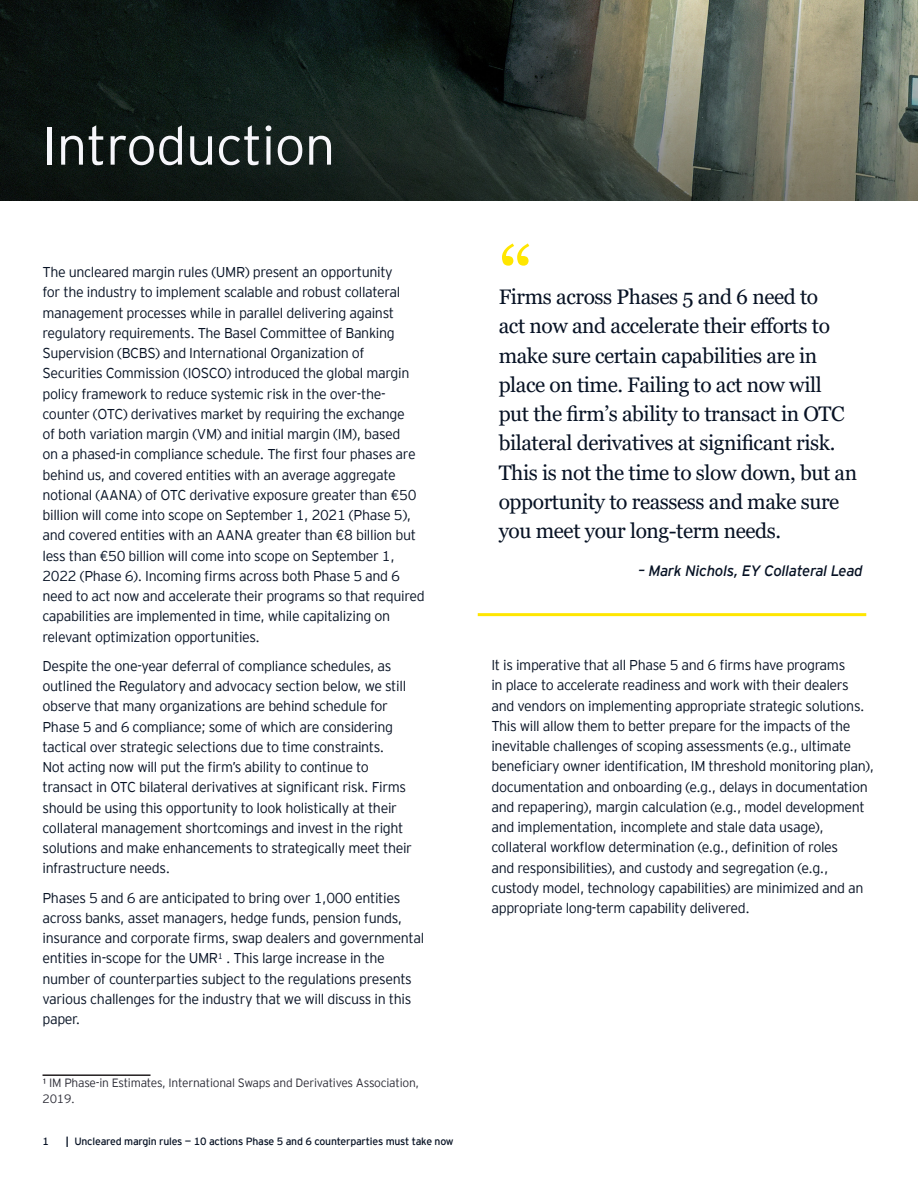
<style>
.page{position:relative;width:918px;height:1188px;background:#fff}
.page>*{position:absolute;margin:0;border:0;box-sizing:border-box;transform-origin:0 0}
.Quote_mark{font:84px "Georgia";color:#ffe600}
.Headline_Off_White_D{font:300 54px "EY Interstate";letter-spacing:-.01em;color:#f6f6fa}
.Callout_Data{font:21px/29.2px "Georgia";letter-spacing:-.02em;color:#071224}
.Callout_Data-2{font:italic 15px "EY Interstate";letter-spacing:-.02em;color:#071224}
.Body_copy{font:300 14.25px/20.2px "EY Interstate";letter-spacing:-.025em;color:#071224}
.t1{font:300 12px/15.8px "EY Interstate";letter-spacing:-.02em;color:#2e2e38}
.t2{font:10.5px "EY Interstate";letter-spacing:-.02em;color:#071224}
.s1{font-weight:700}
</style>
<div class="page">
<img style="left:0;top:0;width:918px;height:201px">
<hr style="left:43px;top:1074px;width:108px;height:2px;background:#231f20">
<hr style="left:478px;top:613px;width:388px;height:3px;background:#ffe600">
<p class="Headline_Off_White_D" style="left:43px;top:107px;width:294px">Introduction</p>
<p class="Body_copy" style="left:43px;top:261px;width:384px">The uncleared margin rules (UMR) present an opportunity<br>for the industry to implement scalable and robust collateral management processes while in parallel delivering against regulatory requirements. The Basel Committee of Banking Supervision (BCBS) and International Organization of Securities Commission (IOSCO) introduced the global margin policy framework to reduce systemic risk in the over-the&shy;counter (OTC) derivatives market by requiring the exchange<br>of both variation margin (VM) and initial margin (IM), based<br>on a phased-in compliance schedule. The first four phases are behind us, and covered entities with an average aggregate notional (AANA) of OTC derivative exposure greater than €50 billion will come into scope on September 1, 2021 (Phase 5), and covered entities with an AANA greater than €8 billion but less than €50 billion will come into scope on September 1, 2022 (Phase 6). Incoming firms across both Phase 5 and 6 need to act now and accelerate their programs so that required capabilities are implemented in time, while capitalizing on relevant optimization opportunities.</p>
<p class="Body_copy" style="left:43px;top:655px;width:371px">Despite the one-year deferral of compliance schedules, as outlined the Regulatory and advocacy section below, we still observe that many organizations are behind schedule for Phase 5 and 6 compliance; some of which are considering tactical over strategic selections due to time constraints.<br>Not acting now will put the firm’s ability to continue to transact in OTC bilateral derivatives at significant risk. Firms should be using this opportunity to look holistically at their collateral management shortcomings and invest in the right solutions and make enhancements to strategically meet their infrastructure needs.</p>
<p class="Body_copy" style="left:43px;top:887px;width:383px">Phases 5 and 6 are anticipated to bring over 1,000 entities across banks, asset managers, hedge funds, pension funds, insurance and corporate firms, swap dealers and governmental entities in-scope for the UMR<sup>1</sup> . This large increase in the number of counterparties subject to the regulations presents various challenges for the industry that we will discuss in this paper.</p>
<p class="t1" style="left:43px;top:1074px;width:378px">¹ IM Phase-in Estimates, International Swaps and Derivatives Association,<br>2019.</p>
<p class="t2" style="left:43px;top:1133px;width:8px">1</p>
<p class="t2" style="left:66px;top:1133px;width:389px"><span class="s1">|</span> Uncleared margin rules — 10 actions Phase 5 and 6 counterparties must take now</p>
<p class="Quote_mark" style="left:499px;top:226px;width:36px">“</p>
<p class="Callout_Data" style="left:499px;top:283px;width:360px">Firms across Phases 5 and 6 need to<br>act now and accelerate their efforts to make sure certain capabilities are in place on time. Failing to act now will put the firm’s ability to transact in OTC bilateral derivatives at significant risk.<br>This is not the time to slow down, but an opportunity to reassess and make sure you meet your long-term needs.</p>
<p class="Callout_Data-2" style="left:638px;top:560px;width:226px">– Mark Nichols, EY Collateral Lead</p>
<p class="Body_copy" style="left:491px;top:654px;width:384px">It is imperative that all Phase 5 and 6 firms have programs<br>in place to accelerate readiness and work with their dealers and vendors on implementing appropriate strategic solutions.<br>This will allow them to better prepare for the impacts of the inevitable challenges of scoping assessments (e.g., ultimate beneficiary owner identification, IM threshold monitoring plan), documentation and onboarding (e.g., delays in documentation and repapering), margin calculation (e.g., model development and implementation, incomplete and stale data usage), collateral workflow determination (e.g., definition of roles<br>and responsibilities), and custody and segregation (e.g., custody model, technology capabilities) are minimized and an appropriate long-term capability delivered.</p>
</div>
